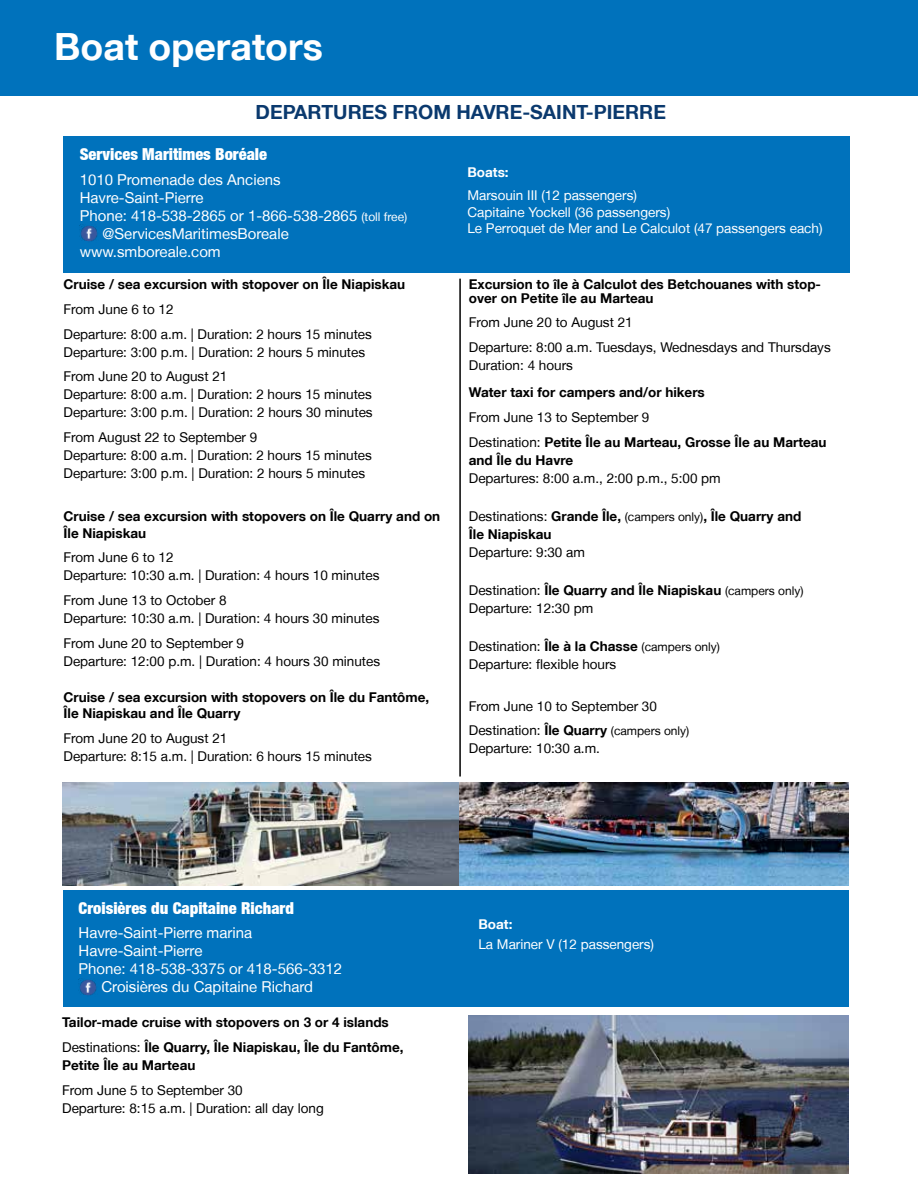
<style>
.page{position:relative;width:918px;height:1188px;background:#fff}
.page>*{position:absolute;margin:0;border:0;box-sizing:border-box;transform-origin:0 0}
.t1{font:700 37.5px "Helvetica Neue LT";color:#fff}
.t2{font:700 19.5px "Helvetica Neue LT";color:#0a396e}
.t3{font:900 condensed 16.5px "Helvetica Neue";color:#fff}
.t4{font:15px "Helvetica Neue LT";color:#fff}
.t5{font:13.5px/18px "Helvetica Neue LT";color:#000}
.t6{font:700 13.5px/24.8px "Helvetica Neue LT";color:#000}
.t7{font:13.5px/16.2px "Helvetica Neue LT";color:#fff}
.t8{font:700 13.5px "Helvetica Neue LT";color:#fff}
.t9{font:12px "Helvetica Neue LT";color:#000}
.s1{font-size:12px}
.s2{font-weight:400}
.s3{font-weight:400;font-size:12px}
.s4{font-weight:700}
.s5{font-size:13.5px}
.s6{font-weight:700;font-size:13.5px}
</style>
<div class="page">
<div style="left:0;top:0;width:918px;height:95px;background:#0072bc"></div>
<hr style="left:459px;top:279px;width:2px;height:498px;background:#000">
<div style="left:64px;top:137px;width:786px;height:136px;background:#0072bc"></div>
<img style="left:80px;top:224px;width:18px;height:18px">
<div style="left:64px;top:890px;width:785px;height:117px;background:#0072bc"></div>
<img style="left:79px;top:978px;width:18px;height:18px">
<img style="left:468px;top:1016px;width:381px;height:157px">
<img style="left:62px;top:782px;width:787px;height:103px">
<h1 class="t1" style="left:54px;top:24px;width:270px">Boat operators</h1>
<h2 class="t2" style="left:256px;top:100px;width:412px">DEPARTURES FROM HAVRE-SAINT-PIERRE</h2>
<p class="t3" style="left:80px;top:144px;width:189px">Services Maritimes Boréale</p>
<p class="t4" style="left:80px;top:171px;width:202px">1010 Promenade des Anciens</p>
<p class="t4" style="left:80px;top:189px;width:125px">Havre-Saint-Pierre</p>
<p class="t4" style="left:80px;top:207px;width:329px">Phone: 418-538-2865 or 1-866-538-2865 <span class="s1">(toll free)</span></p>
<p class="t4" style="left:103px;top:225px;width:188px">@ServicesMaritimesBoreale</p>
<p class="t4" style="left:80px;top:243px;width:143px">www.smboreale.com</p>
<p class="t6" style="left:64px;top:272px;width:343px">Cruise / sea excursion with stopover on Île Niapiskau</p>
<p class="t5" style="left:64px;top:297px;width:310px;line-height:24.8px">From June 6 to 12<br>Departure: 8:00 a.m. | Duration: 2 hours 15 minutes</p>
<p class="t5" style="left:64px;top:339px;width:303px;line-height:24.8px">Departure: 3:00 p.m. | Duration: 2 hours 5 minutes<br>From June 20 to August 21</p>
<p class="t5" style="left:64px;top:385px;width:311px">Departure: 8:00 a.m. | Duration: 2 hours 15 minutes<br>Departure: 3:00 p.m. | Duration: 2 hours 30 minutes</p>
<p class="t5" style="left:64px;top:428px;width:310px">From August 22 to September 9<br>Departure: 8:00 a.m. | Duration: 2 hours 15 minutes<br>Departure: 3:00 p.m. | Duration: 2 hours 5 minutes</p>
<p class="t6" style="left:64px;top:508px;width:378px;line-height:16.2px">Cruise / sea excursion with stopovers on Île Quarry and on<br>Île Niapiskau</p>
<p class="t5" style="left:64px;top:548px;width:317px">From June 6 to 12<br>Departure: 10:30 a.m. | Duration: 4 hours 10 minutes</p>
<p class="t5" style="left:64px;top:591px;width:317px">From June 13 to October 8<br>Departure: 10:30 a.m. | Duration: 4 hours 30 minutes</p>
<p class="t5" style="left:64px;top:634px;width:318px">From June 20 to September 9<br>Departure: 12:00 p.m. | Duration: 4 hours 30 minutes</p>
<p class="t6" style="left:64px;top:689px;width:367px;line-height:16.2px">Cruise / sea excursion with stopovers on Île du Fantôme,<br>Île Niapiskau and Île Quarry</p>
<p class="t5" style="left:64px;top:729px;width:310px">From June 20 to August 21<br>Departure: 8:15 a.m. | Duration: 6 hours 15 minutes</p>
<p class="t8" style="left:467px;top:164px;width:43px">Boats:</p>
<p class="t7" style="left:467px;top:187px;width:357px">Marsouin III (12 passengers)<br>Capitaine Yockell (36 passengers)<br>Le Perroquet de Mer and Le Calculot (47 passengers each)</p>
<p class="t6" style="left:469px;top:277px;width:354px;line-height:13.5px">Excursion to île à Calculot des Betchouanes with stop&shy;over on Petite île au Marteau</p>
<p class="t5" style="left:469px;top:310px;width:363px;line-height:24.8px">From June 20 to August 21<br>Departure: 8:00 a.m. Tuesdays, Wednesdays and Thursdays</p>
<p class="t5" style="left:469px;top:356px;width:106px">Duration: 4 hours</p>
<p class="t6" style="left:469px;top:380px;width:237px">Water taxi for campers and/or hikers</p>
<p class="t6" style="left:469px;top:404px;width:359px"><span class="s2">From June 13 to September 9<br>Destination:</span> Petite Île au Marteau, Grosse Île au Marteau</p>
<p class="t6" style="left:469px;top:447px;width:106px">and Île du Havre</p>
<p class="t5" style="left:469px;top:469px;width:253px">Departures: 8:00 a.m., 2:00 p.m., 5:00 pm</p>
<p class="t6" style="left:469px;top:507px;width:334px;line-height:18px"><span class="s2">Destinations:</span> Grande Île, <span class="s3">(campers only)</span>, Île Quarry and<br>Île Niapiskau</p>
<p class="t5" style="left:469px;top:543px;width:118px">Departure: 9:30 am</p>
<p class="t5" style="left:469px;top:581px;width:336px">Destination: <span class="s4">Île Quarry and Île Niapiskau</span> <span class="s1">(campers only)<br></span>Departure: 12:30 pm</p>
<p class="t9" style="left:469px;top:640px;width:253px"><span class="s5">Destination:</span> <span class="s6">Île à la Chasse</span> (campers only)</p>
<p class="t5" style="left:469px;top:656px;width:149px">Departure: flexible hours</p>
<p class="t5" style="left:469px;top:697px;width:190px">From June 10 to September 30</p>
<p class="t9" style="left:469px;top:724px;width:222px"><span class="s5">Destination:</span> <span class="s6">Île Quarry</span> (campers only)</p>
<p class="t5" style="left:469px;top:740px;width:133px">Departure: 10:30 a.m.</p>
<p class="t3" style="left:79px;top:898px;width:217px">Croisières du Capitaine Richard</p>
<p class="t4" style="left:79px;top:924px;width:175px">Havre-Saint-Pierre marina</p>
<p class="t4" style="left:79px;top:942px;width:125px">Havre-Saint-Pierre</p>
<p class="t4" style="left:79px;top:960px;width:265px">Phone: 418-538-3375 or 418-566-3312</p>
<p class="t4" style="left:101px;top:978px;width:213px">Croisières du Capitaine Richard</p>
<p class="t6" style="left:62px;top:1010px;width:343px">Tailor-made cruise with stopovers on 3 or 4 islands<br><span class="s2">Destinations:</span> Île Quarry, Île Niapiskau, Île du Fantôme,</p>
<p class="t6" style="left:62px;top:1052px;width:135px">Petite Île au Marteau</p>
<p class="t5" style="left:62px;top:1081px;width:263px">From June 5 to September 30<br>Departure: 8:15 a.m. | Duration: all day long</p>
<p class="t8" style="left:478px;top:916px;width:36px">Boat:</p>
<p class="t7" style="left:478px;top:936px;width:177px">La Mariner V (12 passengers)</p>
</div>
